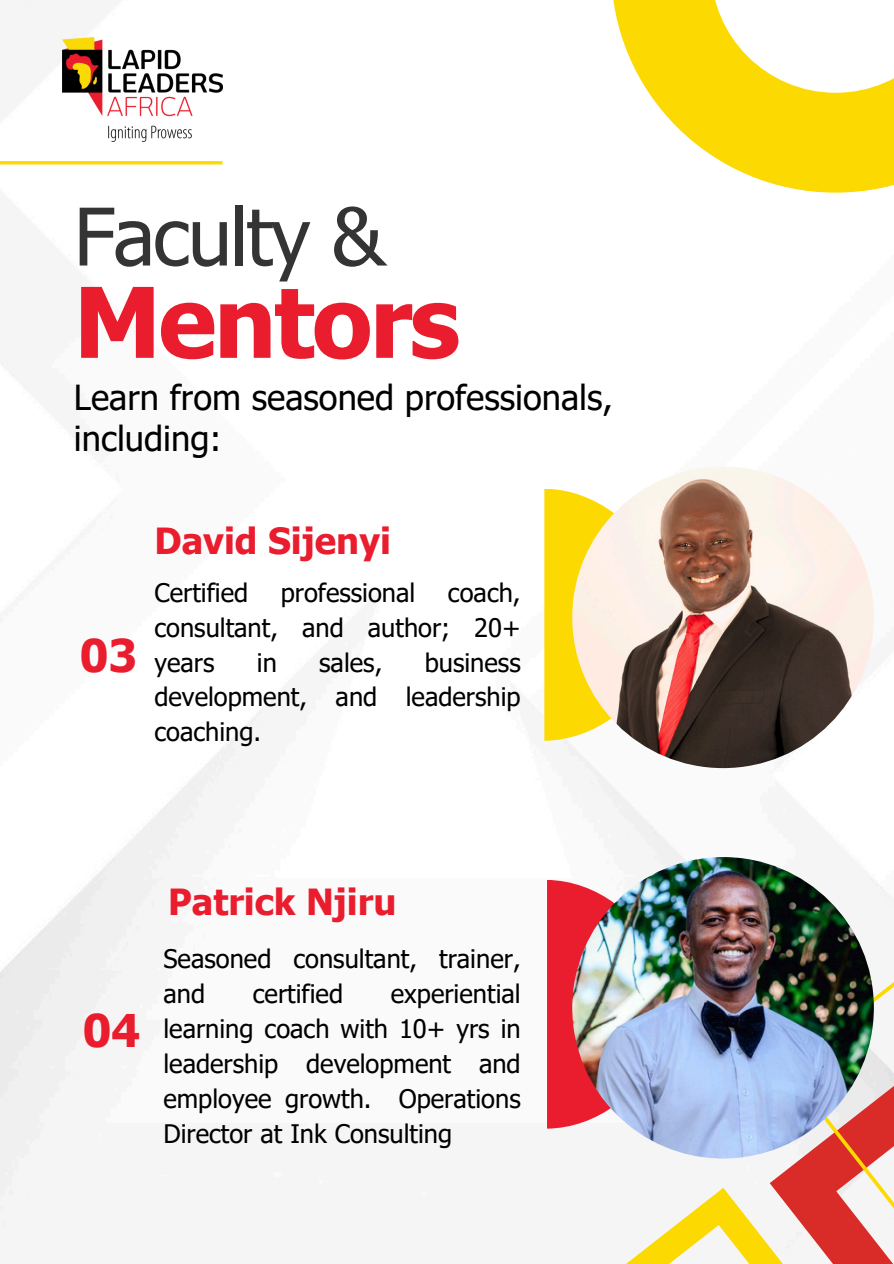
<style>
.page{position:relative;width:894px;height:1264px;background:#fff}
.page>*{position:absolute;margin:0;border:0;box-sizing:border-box;transform-origin:0 0}
.t1{font:700 97.5px "Tahoma";letter-spacing:-.025em;color:#e91d2d}
.t2{font:79.5px "Tahoma";letter-spacing:-.025em;color:#343434}
.t3{font:700 45px "Tahoma";color:#e91d2d}
.t4{font:700 36px "Tahoma";color:#e91d2d}
.t5{font:34.5px/40.5px "Tahoma";color:#000}
.t6{font:25.5px/34.8px "Tahoma";color:#000;text-align:justify}
</style>
<div class="page">
<img style="left:0;top:0;width:874px;height:1227px">
<svg style="left:410px;top:1153px;width:331px;height:109px;fill:#f5f5f5"></svg>
<svg style="left:627px;top:1262px;width:45px;height:1px"></svg>
<svg style="left:741px;top:1155px;width:14px;height:108px"></svg>
<svg style="left:755px;top:834px;width:138px;height:429px;fill:#f5f5f5"></svg>
<svg style="left:544px;top:489px;width:98px;height:251px;background:#fcdd22"></svg>
<svg style="left:547px;top:880px;width:95px;height:248px;background:#ea3947"></svg>
<img style="left:572px;top:466px;width:301px;height:302px;border-radius:50%">
<img style="left:572px;top:857px;width:301px;height:301px;border-radius:50%">
<svg style="left:611px;top:0;width:282px;height:193px;fill:#fcd900"></svg>
<hr style="left:0;top:161px;width:222px;height:3px;background:#fcd900">
<img style="left:62px;top:37px;width:160px;height:105px">
<p class="t2" style="left:74px;top:186px;width:312px">Faculty &amp;</p>
<h2 class="t1" style="left:74px;top:260px;width:387px">Mentors</h2>
<h1 class="t5" style="left:74px;top:376px;width:540px">Learn from seasoned professionals, including:</h1>
<h3 class="t3" style="left:80px;top:627px;width:59px">03</h3>
<h4 class="t4" style="left:154px;top:517px;width:238px">David Sijenyi</h4>
<p class="t6" style="left:154px;top:574px;width:95px">Certified</p>
<p class="t6" style="left:281px;top:574px;width:136px">professional</p>
<p class="t6" style="left:154px;top:574px;width:367px;text-indent:293px">coach, consultant, and author; 20+ years</p>
<p class="t6" style="left:154px;top:644px;width:367px;text-indent:270px">business development, and leadership coaching.</p>
<p class="t6" style="left:257px;top:644px;width:22px">in</p>
<p class="t6" style="left:319px;top:644px;width:65px">sales,</p>
<p class="t3" style="left:83px;top:1002px;width:59px">04</p>
<p class="t4" style="left:168px;top:879px;width:230px">Patrick Njiru</p>
<p class="t6" style="left:163px;top:940px;width:358px">Seasoned consultant, trainer, and</p>
<p class="t6" style="left:253px;top:975px;width:92px">certified</p>
<p class="t6" style="left:163px;top:975px;width:358px;text-indent:227px">experiential learning coach with 10+ yrs in leadership development and employee growth. Operations Director at Ink Consulting</p>
</div>
